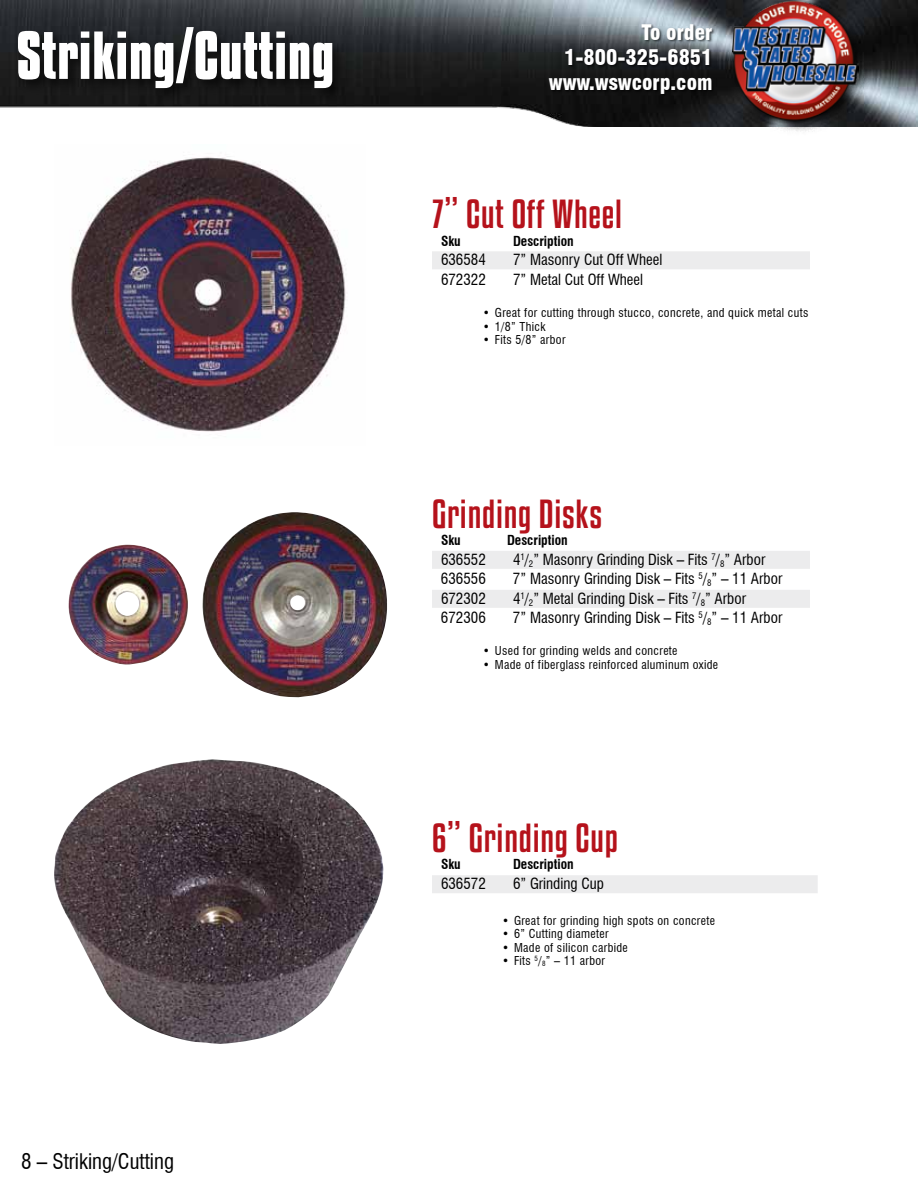
<style>
.page{position:relative;width:918px;height:1188px;background:#fff}
.page>*{position:absolute;margin:0;border:0;box-sizing:border-box;transform-origin:0 0}
.t1{font:700 60px "Kenyan Coffee Rg";color:#fff}
.t2{font:36px "Kenyan Coffee Rg";letter-spacing:.02em;color:#b5121b}
.t3{font:900 condensed 21px/25.2px "Swiss 721 BT";color:#fff;text-align:right}
.t4{font:condensed 21px "Swiss 721 BT";color:#000}
.t5{font:condensed 15px "Swiss 721 BT";color:#000}
.t6{font:700 condensed 13.5px "Swiss 721 BT";color:#000}
.t7{font:condensed 12px "Swiss 721 BT";letter-spacing:.03em;color:#000}
</style>
<div class="page">
<img style="left:0;top:0;width:918px;height:126px">
<div style="left:15px;top:25px;width:332px;height:77px;background:#000;opacity:.6"></div>
<div style="left:548px;top:24px;width:167px;height:72px;background:#000;opacity:.6"></div>
<div style="left:729px;top:0;width:142px;height:137px;background:#000;opacity:.6"></div>
<img style="left:732px;top:0;width:126px;height:126px">
<div style="left:432px;top:251px;width:378px;height:18px;background:#ececed"></div>
<img style="left:71px;top:156px;width:275px;height:276px">
<div style="left:432px;top:551px;width:378px;height:18px;background:#ececed"></div>
<div style="left:432px;top:590px;width:378px;height:18px;background:#ececed"></div>
<img style="left:68px;top:512px;width:319px;height:185px">
<div style="left:432px;top:875px;width:386px;height:18px;background:#ececed"></div>
<img style="left:54px;top:759px;width:329px;height:285px">
<h1 class="t1" style="left:16px;top:19px;width:320px">Striking/Cutting</h1>
<h3 class="t3" style="left:549px;top:20px;width:165px">To order<br>1-800-325-6851 www.wswcorp.com</h3>
<h2 class="t2" style="left:432px;top:192px;width:192px">7” Cut Off Wheel</h2>
<p class="t6" style="left:441px;top:233px;width:21px">Sku</p>
<p class="t6" style="left:513px;top:233px;width:62px">Description</p>
<p class="t5" style="left:441px;top:251px;width:46px">636584</p>
<p class="t5" style="left:513px;top:251px;width:151px">7” Masonry Cut Off Wheel</p>
<p class="t5" style="left:441px;top:270px;width:46px">672322</p>
<p class="t5" style="left:513px;top:270px;width:132px">7” Metal Cut Off Wheel</p>
<p class="t7" style="left:483px;top:306px;width:327px">• Great for cutting through stucco, concrete, and quick metal cuts</p>
<p class="t7" style="left:483px;top:319px;width:64px">• 1/8” Thick</p>
<p class="t7" style="left:483px;top:333px;width:84px">• Fits 5/8” arbor</p>
<h2 class="t2" style="left:432px;top:492px;width:172px">Grinding Disks</h2>
<p class="t6" style="left:441px;top:532px;width:21px">Sku</p>
<p class="t6" style="left:507px;top:532px;width:62px">Description</p>
<p class="t5" style="left:441px;top:550px;width:46px">636552</p>
<p class="t5" style="left:513px;top:550px;width:254px">4<sup>1</sup>/<sub>2</sub>” Masonry Grinding Disk – Fits <sup>7</sup>/<sub>8</sub>” Arbor</p>
<p class="t5" style="left:441px;top:570px;width:46px">636556</p>
<p class="t5" style="left:513px;top:570px;width:271px">7” Masonry Grinding Disk – Fits <sup>5</sup>/<sub>8</sub>” – 11 Arbor</p>
<p class="t5" style="left:441px;top:589px;width:46px">672302</p>
<p class="t5" style="left:513px;top:589px;width:235px">4<sup>1</sup>/<sub>2</sub>” Metal Grinding Disk – Fits <sup>7</sup>/<sub>8</sub>” Arbor</p>
<p class="t5" style="left:441px;top:609px;width:46px">672306</p>
<p class="t5" style="left:513px;top:609px;width:271px">7” Masonry Grinding Disk – Fits <sup>5</sup>/<sub>8</sub>” – 11 Arbor</p>
<p class="t7" style="left:483px;top:644px;width:196px">• Used for grinding welds and concrete</p>
<p class="t7" style="left:483px;top:657px;width:237px">• Made of fiberglass reinforced aluminum oxide</p>
<h3 class="t4" style="left:21px;top:1149px;width:154px">8 – Striking/Cutting</h3>
<h2 class="t2" style="left:432px;top:816px;width:188px">6” Grinding Cup</h2>
<p class="t6" style="left:441px;top:856px;width:21px">Sku</p>
<p class="t6" style="left:513px;top:856px;width:62px">Description</p>
<p class="t5" style="left:441px;top:874px;width:46px">636572</p>
<p class="t5" style="left:513px;top:874px;width:93px">6” Grinding Cup</p>
<p class="t7" style="left:502px;top:913px;width:215px">• Great for grinding high spots on concrete</p>
<p class="t7" style="left:502px;top:927px;width:108px">• 6” Cutting diameter</p>
<p class="t7" style="left:502px;top:940px;width:127px">• Made of silicon carbide</p>
<p class="t7" style="left:502px;top:954px;width:105px">• Fits <sup>5</sup>/<sub>8</sub>” – 11 arbor</p>
</div>
